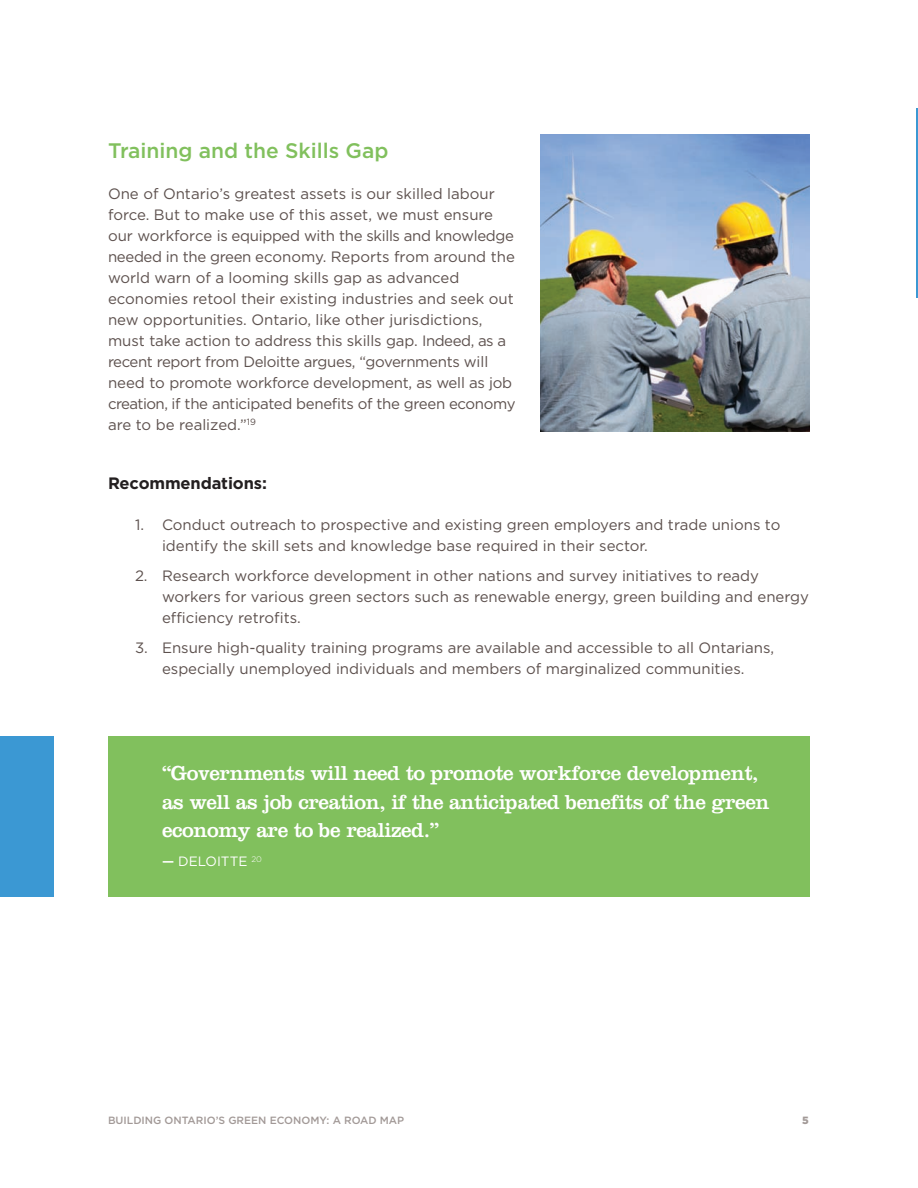
<style>
.page{position:relative;width:918px;height:1188px;background:#fff}
.page>*{position:absolute;margin:0;border:0;box-sizing:border-box;transform-origin:0 0}
.t1{font:21px/28.5px "Clarendon";letter-spacing:-.02em;color:#fff}
.t2{font:500 21px "Gotham";color:#81c05d}
.t3{font:700 16.5px "Gotham";letter-spacing:-.01em;color:#231f20}
.t4{font:15px/21px "Gotham";color:#5d514e}
.t5{font:13.5px "Gotham";color:#fff}
.t6{font:500 10.5px "Gotham";color:#a29997}
.t7{font:900 10.5px "Gotham";color:#a29997}
.s1{font-weight:500}
</style>
<div class="page">
<hr style="left:916px;top:108px;width:2px;height:189px;background:#3b98d3">
<div style="left:108px;top:736px;width:702px;height:161px;background:#81c05d"></div>
<div style="left:0;top:736px;width:54px;height:161px;background:#3b98d3"></div>
<img style="left:540px;top:134px;width:270px;height:298px">
<h1 class="t2" style="left:108px;top:138px;width:282px">Training and the Skills Gap</h1>
<p class="t4" style="left:108px;top:183px;width:409px">One of Ontario’s greatest assets is our skilled labour force. But to make use of this asset, we must ensure our workforce is equipped with the skills and knowledge needed in the green economy. Reports from around the world warn of a looming skills gap as advanced economies retool their existing industries and seek out new opportunities. Ontario, like other jurisdictions, must take action to address this skills gap. Indeed, as a recent report from Deloitte argues, “governments will need to promote workforce development, as well as job creation, if the anticipated benefits of the green economy are to be realized.”<sup>19</sup></p>
<p class="t3" style="left:108px;top:473px;width:160px">Recommendations:</p>
<p class="t4" style="left:162px;top:514px;width:620px;text-indent:-27px">1. Conduct outreach to prospective and existing green employers and trade unions to identify the skill sets and knowledge base required in their sector.</p>
<p class="t4" style="left:162px;top:565px;width:649px;text-indent:-27px">2. Research workforce development in other nations and survey initiatives to ready workers for various green sectors such as renewable energy, green building and energy efficiency retrofits.</p>
<p class="t4" style="left:135px;top:637px;width:641px;text-align:center">3. Ensure high-quality training programs are available and accessible to all Ontarians, especially unemployed individuals and members of marginalized communities.</p>
<h1 class="t1" style="left:162px;top:761px;width:609px">“Governments will need to promote workforce development, as well as job creation, if the anticipated benefits of the green economy are to be realized.”</h1>
<p class="t5" style="left:162px;top:853px;width:102px"><span class="s1">—</span> DELOITTE <sup>20</sup></p>
<p class="t6" style="left:108px;top:1114px;width:298px">BUILDING ONTARIO’S GREEN ECONOMY: A ROAD MAP</p>
<p class="t7" style="left:802px;top:1114px;width:8px">5</p>
</div>
